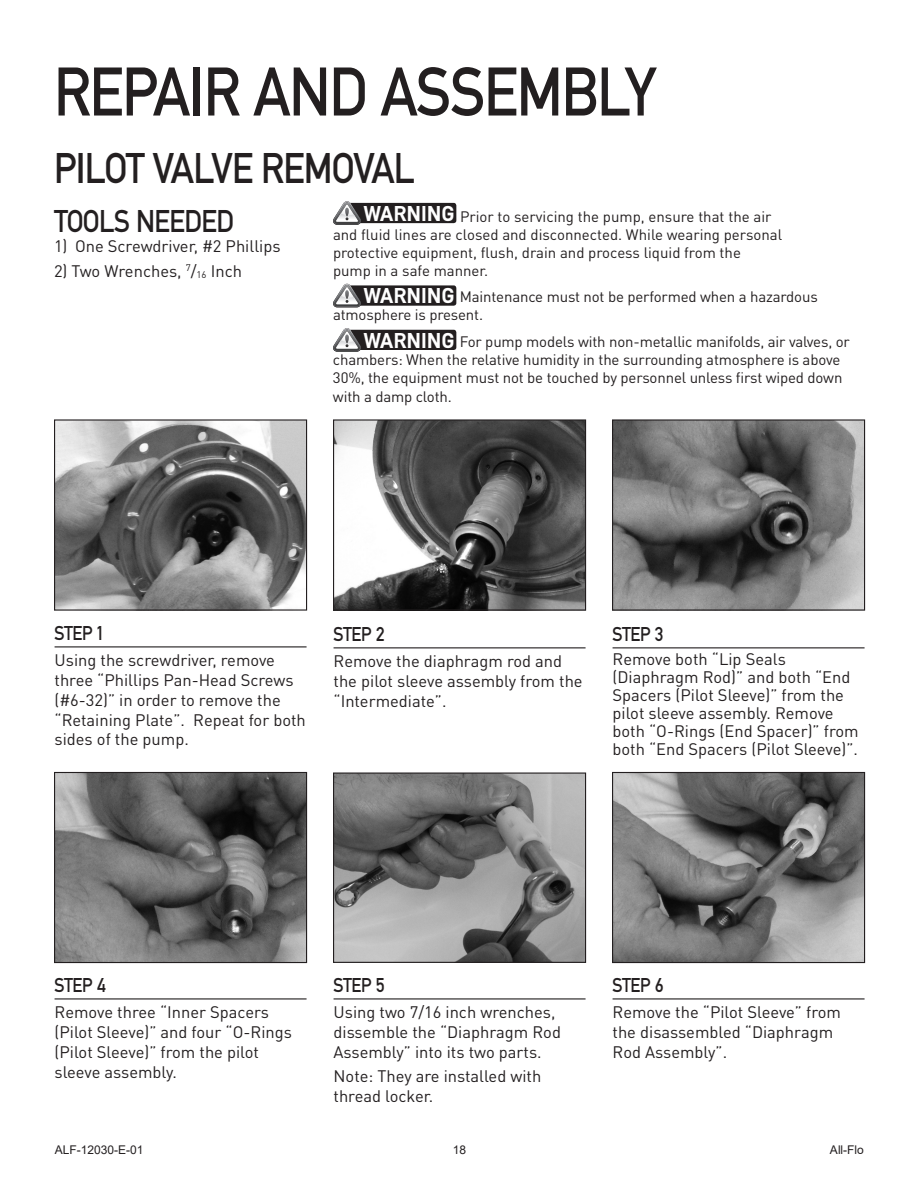
<style>
.page{position:relative;width:918px;height:1188px;background:#fff}
.page>*{position:absolute;margin:0;border:0;box-sizing:border-box;transform-origin:0 0}
.Page_Headline{font:72px "DIN Mittel EF";letter-spacing:-.02em;color:#231f20;scale:.9 1}
.Sub-Headline{font:45px "DIN Mittel EF";letter-spacing:-.02em;color:#231f20;scale:.9 1}
.Sub-Headline_2{font:33px "DIN Mittel EF";letter-spacing:-.02em;color:#231f20;scale:.9 1}
.Body_Text{font:700 22.5px "DIN Mittel EF";color:#fff}
.Sub-Headline_3-Rule{font:21px "DIN Mittel EF";letter-spacing:-.02em;color:#231f20;scale:.9 1}
.Body_Text-2{font:16.5px/19.8px "DINOT";color:#231f20}
.Bullets_1_Tools_need{font:16.5px "DINOT";color:#231f20}
.Body_Text-3{font:15px/18px "DINOT";letter-spacing:-.01em;color:#231f20}
.t1{font:12px "Arial";color:#231f20}
.s1{font-size:9.6px}
</style>
<div class="page">
<hr style="left:55px;top:646px;width:252px;height:1px;background:#231f20">
<hr style="left:334px;top:647px;width:252px;height:1px;background:#231f20">
<hr style="left:613px;top:647px;width:252px;height:1px;background:#231f20">
<div style="left:349px;top:203px;width:107px;height:20px;background:#231f20;border-radius:3px"></div>
<svg style="left:333px;top:201px;width:28px;height:24px"></svg>
<div style="left:349px;top:285px;width:107px;height:21px;background:#231f20;border-radius:3px"></div>
<svg style="left:333px;top:284px;width:28px;height:23px"></svg>
<div style="left:349px;top:330px;width:107px;height:20px;background:#231f20;border-radius:3px"></div>
<svg style="left:333px;top:328px;width:28px;height:24px"></svg>
<hr style="left:55px;top:998px;width:252px;height:2px;background:#231f20">
<hr style="left:613px;top:998px;width:252px;height:2px;background:#231f20">
<img style="left:56px;top:421px;width:249px;height:188px">
<div style="left:54px;top:419px;width:253px;height:192px;border:1px solid #231f20"></div>
<img style="left:335px;top:421px;width:249px;height:188px">
<div style="left:333px;top:419px;width:253px;height:192px;border:1px solid #231f20"></div>
<img style="left:614px;top:421px;width:249px;height:188px">
<div style="left:612px;top:419px;width:253px;height:192px;border:1px solid #231f20"></div>
<img style="left:56px;top:774px;width:249px;height:187px">
<div style="left:54px;top:772px;width:253px;height:191px;border:1px solid #231f20"></div>
<img style="left:614px;top:774px;width:249px;height:187px">
<div style="left:612px;top:772px;width:253px;height:191px;border:1px solid #231f20"></div>
<hr style="left:334px;top:998px;width:252px;height:2px;background:#231f20">
<img style="left:335px;top:774px;width:249px;height:187px">
<div style="left:333px;top:772px;width:253px;height:191px;border:1px solid #231f20"></div>
<p class="Page_Headline" style="left:54px;top:50px;width:670px">REPAIR AND ASSEMBLY</p>
<p class="Sub-Headline" style="left:54px;top:142px;width:403px">PILOT VALVE REMOVAL</p>
<p class="Sub-Headline_2" style="left:54px;top:203px;width:201px">TOOLS NEEDED</p>
<p class="Bullets_1_Tools_need" style="left:54px;top:235px;width:228px">1) One Screwdriver, #2 Phillips</p>
<p class="Bullets_1_Tools_need" style="left:54px;top:260px;width:190px">2) Two Wrenches, <sup>7</sup>/<span class="s1">16</span> Inch</p>
<p class="Body_Text" style="left:363px;top:200px;width:93px">WARNING</p>
<p class="Body_Text-3" style="left:333px;top:207px;width:451px;text-indent:127px">Prior to servicing the pump, ensure that the air and fluid lines are closed and disconnected. While wearing personal protective equipment, flush, drain and process liquid from the pump in a safe manner.</p>
<p class="Body_Text" style="left:363px;top:283px;width:93px">WARNING</p>
<p class="Body_Text-3" style="left:333px;top:287px;width:486px;text-indent:127px">Maintenance must not be performed when a hazardous atmosphere is present.</p>
<p class="Body_Text" style="left:363px;top:327px;width:93px">WARNING</p>
<p class="Body_Text-3" style="left:333px;top:331px;width:518px;text-indent:127px">For pump models with non-metallic manifolds, air valves, or chambers: When the relative humidity in the surrounding atmosphere is above<br>30%, the equipment must not be touched by personnel unless first wiped down</p>
<p class="Body_Text-3" style="left:333px;top:387px;width:120px">with a damp cloth.</p>
<p class="Sub-Headline_3-Rule" style="left:55px;top:621px;width:55px">STEP 1</p>
<p class="Body_Text-2" style="left:55px;top:650px;width:253px">Using the screwdriver, remove three “Phillips Pan-Head Screws (#6-32)” in order to remove the “Retaining Plate”. Repeat for both sides of the pump.</p>
<p class="Sub-Headline_3-Rule" style="left:334px;top:622px;width:59px">STEP 2</p>
<p class="Body_Text-2" style="left:334px;top:651px;width:251px">Remove the diaphragm rod and the pilot sleeve assembly from the “Intermediate”.</p>
<p class="Sub-Headline_3-Rule" style="left:613px;top:622px;width:58px">STEP 3</p>
<p class="Body_Text-2" style="left:613px;top:650px;width:248px;line-height:18px">Remove both “Lip Seals (Diaphragm Rod)” and both “End<br>Spacers (Pilot Sleeve)” from the pilot sleeve assembly. Remove both “O-Rings (End Spacer)” from both “End Spacers (Pilot Sleeve)”.</p>
<p class="Sub-Headline_3-Rule" style="left:55px;top:973px;width:59px">STEP 4</p>
<p class="Body_Text-2" style="left:55px;top:1002px;width:239px">Remove three “Inner Spacers (Pilot Sleeve)” and four “O-Rings (Pilot Sleeve)” from the pilot sleeve assembly.</p>
<p class="Sub-Headline_3-Rule" style="left:334px;top:973px;width:58px">STEP 5</p>
<p class="Body_Text-2" style="left:334px;top:1002px;width:229px">Using two 7/16 inch wrenches, dissemble the “Diaphragm Rod<br>Assembly” into its two parts.</p>
<p class="Body_Text-2" style="left:334px;top:1066px;width:209px">Note: They are installed with thread locker.</p>
<p class="Sub-Headline_3-Rule" style="left:613px;top:973px;width:58px">STEP 6</p>
<p class="Body_Text-2" style="left:613px;top:1002px;width:230px">Remove the “Pilot Sleeve” from the disassembled “Diaphragm<br>Rod Assembly”.</p>
<p class="t1" style="left:55px;top:1142px;width:90px">ALF-12030-E-01</p>
<p class="t1" style="left:453px;top:1142px;width:15px">18</p>
<p class="t1" style="left:830px;top:1142px;width:35px">All-Flo</p>
</div>
